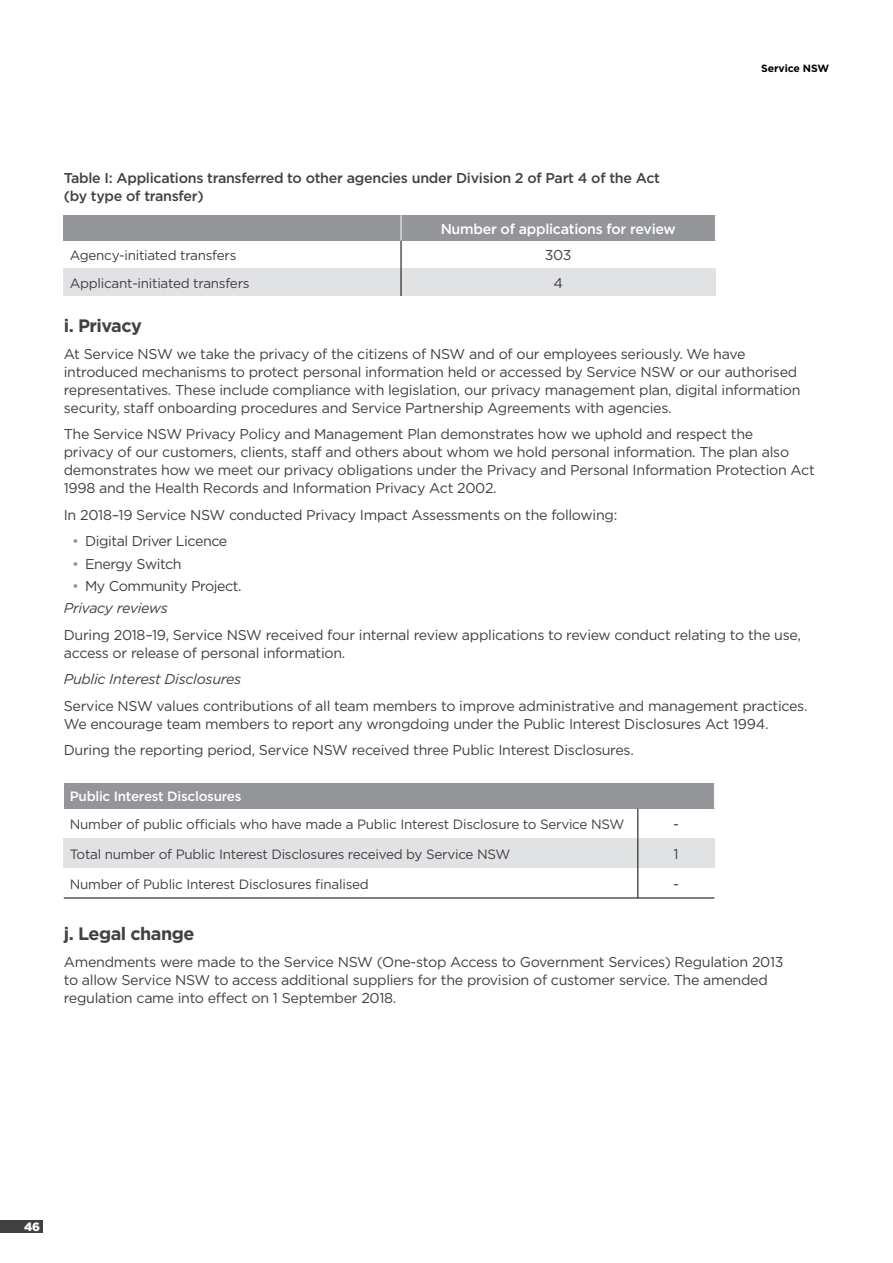
<style>
.page{position:relative;width:893px;height:1263px;background:#fff}
.page>*{position:absolute;margin:0;border:0;box-sizing:border-box;transform-origin:0 0}
.t1{font:700 18px "Gotham";letter-spacing:-.03em;color:#414042}
.t2{font:14.25px/18px "Gotham";letter-spacing:-.02em;color:#414042}
.t3{font:500 14.25px/18px "Gotham";letter-spacing:-.02em;color:#414042}
.t4{font:500 14.25px "Gotham";letter-spacing:-.02em;color:#fff}
.t5{font:italic 14.25px "Gotham";letter-spacing:-.02em;color:#414042}
.t6{font:13.5px "Gotham";letter-spacing:-.02em;color:#414042}
.t7{font:500 13.5px "Gotham";letter-spacing:-.02em;color:#fff}
.t8{font:900 12px "Gotham";color:#fff}
.t9{font:700 10.5px "Gotham";letter-spacing:-.01em;color:#000}
.s1{color:#939598}
.s2{font-style:italic}
</style>
<div class="page">
<div style="left:64px;top:215px;width:337px;height:26px;background:#939598"></div>
<div style="left:401px;top:215px;width:314px;height:26px;background:#939598"></div>
<div style="left:64px;top:268px;width:337px;height:28px;background:#e1e2e3"></div>
<div style="left:401px;top:268px;width:314px;height:28px;background:#e1e2e3"></div>
<svg style="left:401px;top:215px;width:1px;height:81px"></svg>
<div style="left:64px;top:783px;width:650px;height:26px;background:#939598"></div>
<div style="left:64px;top:838px;width:574px;height:30px;background:#e1e2e3"></div>
<div style="left:638px;top:838px;width:76px;height:30px;background:#e1e2e3"></div>
<svg style="left:638px;top:809px;width:1px;height:29px"></svg>
<hr style="left:638px;top:838px;width:1px;height:30px;background:#000">
<hr style="left:638px;top:868px;width:1px;height:30px;background:#000">
<svg style="left:714px;top:783px;width:1px;height:26px"></svg>
<hr style="left:64px;top:898px;width:574px;height:1px;background:#000">
<hr style="left:638px;top:898px;width:76px;height:1px;background:#000">
<div style="left:0;top:1220px;width:43px;height:13px;background:#414042"></div>
<p class="t3" style="left:64px;top:169px;width:598px">Table I: Applications transferred to other agencies under Division 2 of Part 4 of the Act (by type of transfer)</p>
<p class="t4" style="left:441px;top:219px;width:237px">Number of applications for review</p>
<p class="t6" style="left:70px;top:246px;width:168px">Agency-initiated transfers</p>
<p class="t2" style="left:545px;top:246px;width:28px">303</p>
<p class="t6" style="left:70px;top:274px;width:181px">Applicant-initiated transfers</p>
<p class="t2" style="left:553px;top:273px;width:11px">4</p>
<p class="t9" style="left:761px;top:62px;width:69px">Service NSW</p>
<p class="t1" style="left:64px;top:314px;width:80px">i. Privacy</p>
<p class="t2" style="left:64px;top:344px;width:738px">At Service NSW we take the privacy of the citizens of NSW and of our employees seriously. We have introduced mechanisms to protect personal information held or accessed by Service NSW or our authorised representatives. These include compliance with legislation, our privacy management plan, digital information security, staf onboarding procedures and Service Partnership Agreements with agencies.</p>
<p class="t2" style="left:64px;top:425px;width:753px">The Service NSW Privacy Policy and Management Plan demonstrates how we uphold and respect the<br>privacy of our customers, clients, staf and others about whom we hold personal information. The plan also demonstrates how we meet our privacy obligations under the Privacy and Personal Information Protection Act 1998 and the Health Records and Information Privacy Act 2002.</p>
<p class="t2" style="left:64px;top:505px;width:555px">In 2018–19 Service NSW conducted Privacy Impact Assessments on the following:</p>
<p class="t2" style="left:72px;top:532px;width:157px"><span class="s1">•</span> Digital Driver Licence</p>
<p class="t2" style="left:72px;top:554px;width:111px"><span class="s1">•</span> Energy Switch</p>
<p class="t2" style="left:64px;top:574px;width:179px;line-height:22.2px;text-indent:9px"><span class="s1">•</span> My Community Project.<br><span class="s2">Privacy reviews</span></p>
<p class="t2" style="left:64px;top:625px;width:739px">During 2018–19, Service NSW received four internal review applications to review conduct relating to the use, access or release of personal information.</p>
<p class="t5" style="left:64px;top:670px;width:179px">Public Interest Disclosures</p>
<p class="t2" style="left:64px;top:696px;width:745px">Service NSW values contributions of all team members to improve administrative and management practices.<br>We encourage team members to report any wrongdoing under the Public Interest Disclosures Act 1994.</p>
<p class="t2" style="left:64px;top:741px;width:572px">During the reporting period, Service NSW received three Public Interest Disclosures.</p>
<p class="t7" style="left:70px;top:788px;width:173px">Public Interest Disclosures</p>
<p class="t6" style="left:70px;top:815px;width:556px">Number of public ofcials who have made a Public Interest Disclosure to Service NSW</p>
<p class="t6" style="left:70px;top:845px;width:442px">Total number of Public Interest Disclosures received by Service NSW</p>
<p class="t2" style="left:674px;top:845px;width:7px">1</p>
<p class="t6" style="left:70px;top:875px;width:301px">Number of Public Interest Disclosures fnalised</p>
<p class="t2" style="left:673px;top:815px;width:7px">-</p>
<p class="t2" style="left:673px;top:874px;width:7px">-</p>
<p class="t1" style="left:64px;top:922px;width:132px">j. Legal change</p>
<p class="t2" style="left:64px;top:952px;width:721px">Amendments were made to the Service NSW (One-stop Access to Government Services) Regulation 2013 to allow Service NSW to access additional suppliers for the provision of customer service. The amended regulation came into efect on 1 September 2018.</p>
<p class="t8" style="left:24px;top:1219px;width:18px">46</p>
</div>
